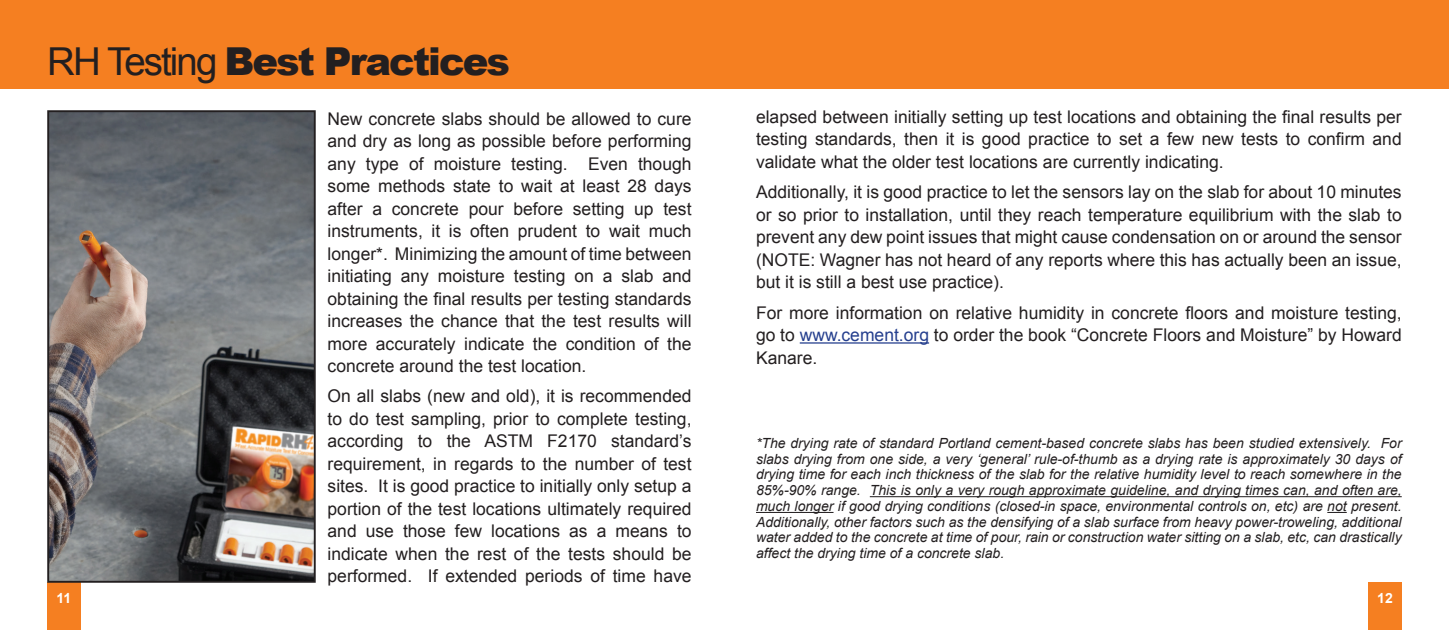
<style>
.page{position:relative;width:1449px;height:630px;background:#fff}
.page>*{position:absolute;margin:0;border:0;box-sizing:border-box;transform-origin:0 0}
.t1{font:900 38.5px "Arial";letter-spacing:-.05em;color:#231f20}
.t2{font:17.5px/22.4px "Arial";color:#231f20;text-align:justify}
.t3{font:italic 14px/15.8px "Arial";color:#231f20;text-align:justify}
.t4{font:700 14px "Arial";color:#fff}
.s1{font-weight:400}
.s2{color:#253f8e}
</style>
<div class="page">
<div style="left:0;top:0;width:1449px;height:88px;background:#f57f21"></div>
<div style="left:47px;top:583px;width:34px;height:47px;background:#f57f21"></div>
<div style="left:1368px;top:583px;width:34px;height:47px;background:#f57f21"></div>
<img style="left:50px;top:113px;width:263px;height:467px">
<div style="left:47px;top:110px;width:269px;height:473px;border:2px solid #231f20"></div>
<hr style="left:800px;top:342px;width:129px;height:2px;background:#253f8e">
<hr style="left:870px;top:496px;width:532px;height:1px;background:#231f20">
<hr style="left:756px;top:512px;width:78px;height:1px;background:#231f20">
<svg style="left:1327px;top:512px;width:20px;height:1px"></svg>
<p class="t1" style="left:47px;top:34px;width:464px"><span class="s1">RH Testing</span> Best Practices</p>
<p class="t2" style="left:328px;top:108px;width:366px">New concrete slabs should be allowed to cure and dry as long as possible before performing any type of moisture testing. Even though some methods state to wait at least 28 days after a concrete pour before setting up test instruments, it is often prudent to wait much longer*. Minimizing the amount of time between initiating any moisture testing on a slab and obtaining the final results per testing standards increases the chance that the test results will more accurately indicate the condition of the concrete around the test location.</p>
<p class="t2" style="left:328px;top:385px;width:366px">On all slabs (new and old), it is recommended to do test sampling, prior to complete testing, according to the ASTM F2170 standard’s requirement, in regards to the number of test sites. It is good practice to initially only setup a portion of the test locations ultimately required and use those few locations as a means to indicate when the rest of the tests should be performed. If extended periods of time have</p>
<p class="t2" style="left:756px;top:106px;width:647px">elapsed between initially setting up test locations and obtaining the final results per testing standards, then it is good practice to set a few new tests to confirm and validate what the older test locations are currently indicating.</p>
<p class="t2" style="left:756px;top:181px;width:647px">Additionally, it is good practice to let the sensors lay on the slab for about 10 minutes or so prior to installation, until they reach temperature equilibrium with the slab to prevent any dew point issues that might cause condensation on or around the sensor (NOTE: Wagner has not heard of any reports where this has actually been an issue, but it is still a best use practice).</p>
<p class="t2" style="left:756px;top:301px;width:647px">For more information on relative humidity in concrete floors and moisture testing, go to <span class="s2">www.cement.org</span> to order the book “Concrete Floors and Moisture” by Howard Kanare.</p>
<p class="t3" style="left:756px;top:435px;width:647px">*The drying rate of standard Portland cement-based concrete slabs has been studied extensively. For slabs drying from one side, a very ‘general’ rule-of-thumb as a drying rate is approximately 30 days of drying time for each inch thickness of the slab for the relative humidity level to reach somewhere in the 85%-90% range. This is only a very rough approximate guideline, and drying times can, and often are, much longer if good drying conditions (closed-in space, environmental controls on, etc) are not present.<br>Additionally, other factors such as the densifying of a slab surface from heavy power-troweling, additional water added to the concrete at time of pour, rain or construction water sitting on a slab, etc, can drastically affect the drying time of a concrete slab.</p>
<p class="t4" style="left:57px;top:588px;width:16px">11</p>
<p class="t4" style="left:1377px;top:588px;width:17px">12</p>
</div>
